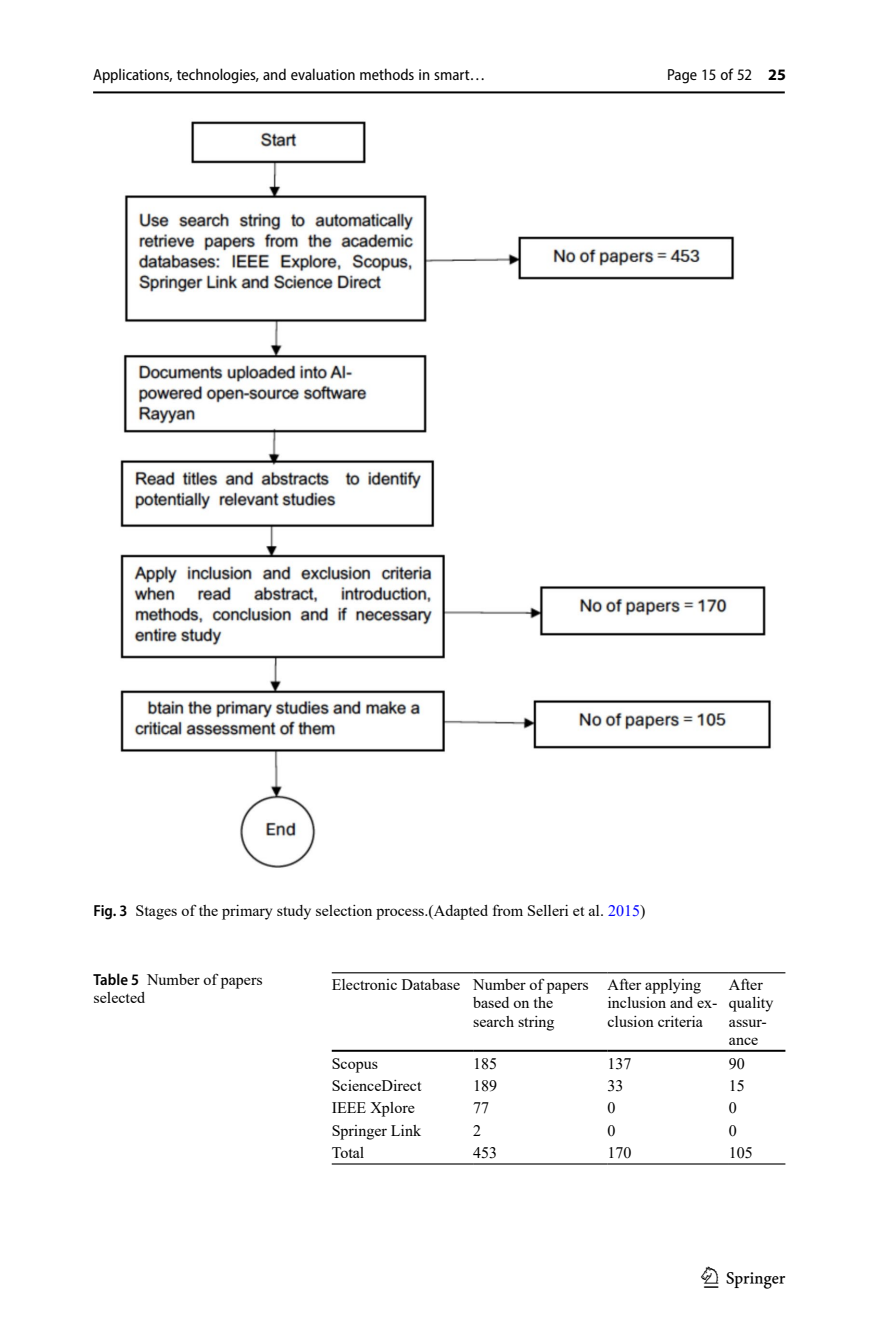
<style>
.page{position:relative;width:879px;height:1333px;background:#fff}
.page>*{position:absolute;margin:0;border:0;box-sizing:border-box;transform-origin:0 0}
.t1{font:30px "Springnew";color:#000}
.Table_Head{font:16px/18.4px "Times New Roman";color:#000}
.Table_Body{font:16px "Times New Roman";color:#000}
.Figure_Caption{font:16px "Times New Roman";color:#000}
.t2{font:semi-condensed 16px "Myriad Pro";color:#000}
.Table_Caption_Side{font:16px/18.4px "Times New Roman";color:#000}
.s1{font-weight:700;font-stretch:normal}
.s2{font-family:"Myriad Pro";font-weight:600;font-stretch:semi-condensed}
.s3{color:#00f}
</style>
<div class="page">
<hr style="left:93px;top:91px;width:692px;height:2px;background:#000">
<hr style="left:332px;top:1049px;width:141px;height:2px;background:#000">
<hr style="left:473px;top:972px;width:134px;height:1px;background:#000">
<hr style="left:473px;top:1049px;width:134px;height:2px;background:#000">
<hr style="left:607px;top:972px;width:122px;height:1px;background:#000">
<hr style="left:607px;top:1049px;width:122px;height:2px;background:#000">
<hr style="left:729px;top:972px;width:56px;height:1px;background:#000">
<hr style="left:729px;top:1049px;width:56px;height:2px;background:#000">
<hr style="left:332px;top:1163px;width:141px;height:1px;background:#000">
<hr style="left:473px;top:1163px;width:134px;height:1px;background:#000">
<hr style="left:607px;top:1163px;width:122px;height:1px;background:#000">
<hr style="left:729px;top:1163px;width:56px;height:1px;background:#000">
<hr style="left:332px;top:972px;width:141px;height:1px;background:#000">
<img style="left:120px;top:121px;width:651px;height:747px">
<p class="t2" style="left:93px;top:65px;width:394px">Applications, technologies, and evaluation methods in smart…</p>
<p class="t2" style="left:667px;top:65px;width:120px">Page 15 of 52 <span class="s1">25</span></p>
<p class="Figure_Caption" style="left:94px;top:899px;width:553px"><span class="s2">Fig. 3</span> Stages of the primary study selection process.(Adapted from Selleri et al. <span class="s3">2015</span>)</p>
<p class="Table_Caption_Side" style="left:94px;top:969px;width:171px"><span class="s2">Table 5</span> Number of papers selected</p>
<p class="Table_Head" style="left:332px;top:974px;width:130px">Electronic Database</p>
<p class="Table_Head" style="left:473px;top:974px;width:117px">Number of papers based on the search string</p>
<p class="Table_Head" style="left:607px;top:974px;width:112px">After applying inclusion and ex&shy;clusion criteria</p>
<p class="Table_Head" style="left:729px;top:974px;width:46px">After quality assur&shy;ance</p>
<p class="Table_Body" style="left:332px;top:1051px;width:48px">Scopus</p>
<p class="Table_Body" style="left:473px;top:1051px;width:25px">185</p>
<p class="Table_Body" style="left:607px;top:1051px;width:25px">137</p>
<p class="Table_Body" style="left:729px;top:1051px;width:17px">90</p>
<p class="Table_Body" style="left:332px;top:1074px;width:91px">ScienceDirect</p>
<p class="Table_Body" style="left:473px;top:1074px;width:25px">189</p>
<p class="Table_Body" style="left:607px;top:1074px;width:17px">33</p>
<p class="Table_Body" style="left:729px;top:1074px;width:17px">15</p>
<p class="Table_Body" style="left:332px;top:1096px;width:85px">IEEE Xplore</p>
<p class="Table_Body" style="left:473px;top:1096px;width:17px">77</p>
<p class="Table_Body" style="left:607px;top:1096px;width:9px">0</p>
<p class="Table_Body" style="left:729px;top:1096px;width:9px">0</p>
<p class="Table_Body" style="left:332px;top:1119px;width:91px">Springer Link</p>
<p class="Table_Body" style="left:473px;top:1119px;width:9px">2</p>
<p class="Table_Body" style="left:607px;top:1119px;width:9px">0</p>
<p class="Table_Body" style="left:729px;top:1119px;width:9px">0</p>
<p class="Table_Body" style="left:332px;top:1141px;width:34px">Total</p>
<p class="Table_Body" style="left:473px;top:1141px;width:25px">453</p>
<p class="Table_Body" style="left:607px;top:1141px;width:25px">170</p>
<p class="Table_Body" style="left:729px;top:1141px;width:25px">105</p>
<h1 class="t1" style="left:704px;top:1260px;width:83px">1 3</h1>
</div>
